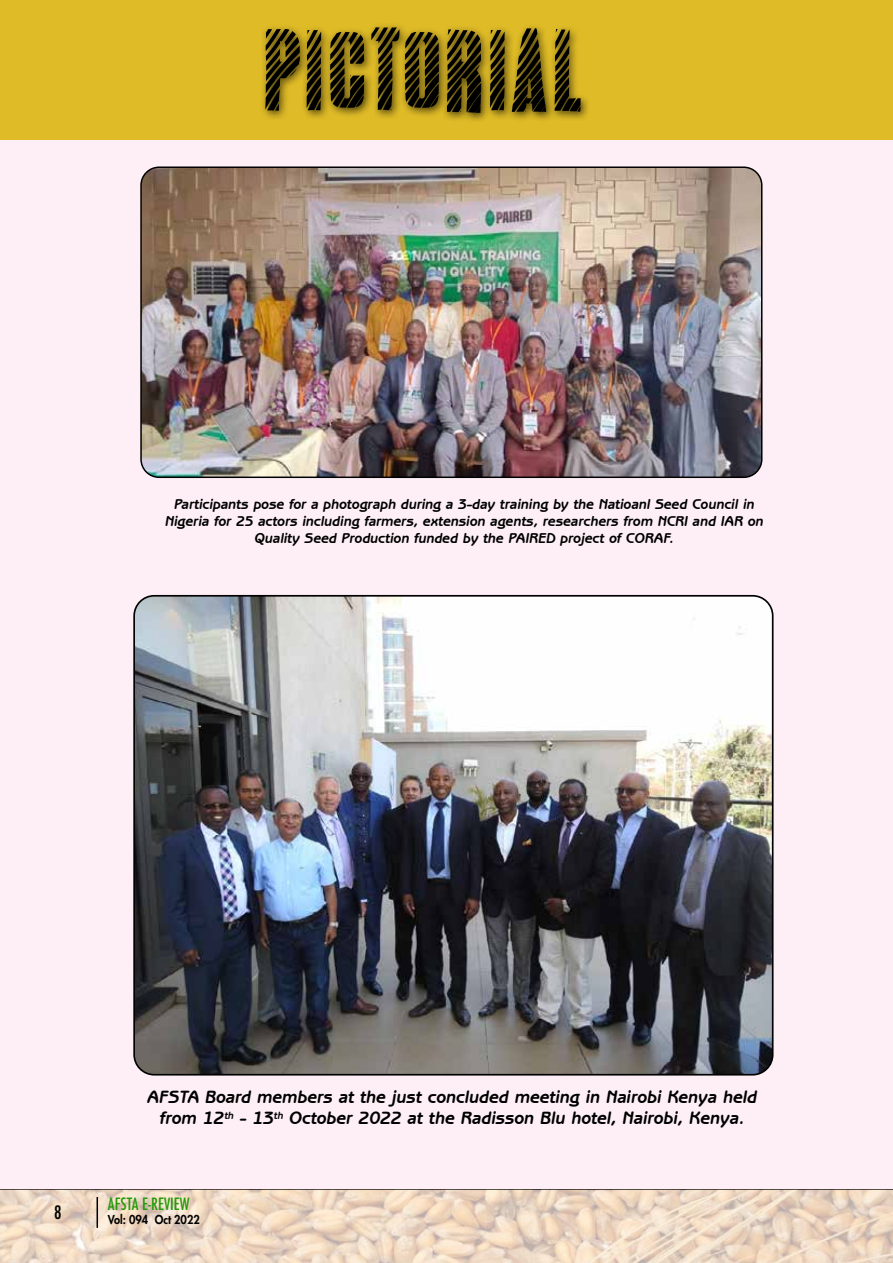
<style>
.page{position:relative;width:893px;height:1263px;background:#fff}
.page>*{position:absolute;margin:0;border:0;box-sizing:border-box;transform-origin:0 0}
.t1{font:120px "Almonte Woodgrain";color:#000;scale:.85 1}
.t2{font:500 condensed 18px "Futura";color:#000}
.t3{font:italic 700 17.85px/21.6px "Benguiat Gothic IT Cby BT";color:#000;text-align:center}
.t4{font:500 condensed 16.5px "Futura";color:#239a09}
.t5{font:italic 700 14.25px/17.2px "Benguiat Gothic IT Cby BT";color:#000;text-align:center}
.t6{font:800 12px "Futura Std";color:#000;scale:.92 1}
</style>
<div class="page">
<img style="left:0;top:1190px;width:893px;height:73px">
<hr style="left:97px;top:1197px;width:1px;height:31px;background:#000">
<hr style="left:0;top:1188px;width:893px;height:2px;background:#000">
<div style="left:0;top:0;width:893px;height:1188px;background:#fdeff5"></div>
<div style="left:1px;top:0;width:892px;height:139px;background:#dfbb27"></div>
<div style="left:260px;top:22px;width:331px;height:101px;background:#000;opacity:.75"></div>
<img style="left:143px;top:169px;width:619px;height:308px">
<div style="left:140px;top:166px;width:622px;height:312px;border:2px solid #000;border-radius:18px"></div>
<img style="left:136px;top:596px;width:637px;height:479px">
<div style="left:133px;top:595px;width:640px;height:480px;border:2px solid #000;border-radius:20px"></div>
<h1 class="t1" style="left:262px;top:18px;width:379px">PICTORIAL</h1>
<p class="t5" style="left:165px;top:495px;width:600px">Participants pose for a photograph during a 3-day training by the Natioanl Seed Council in<br>Nigeria for 25 actors including farmers, extension agents, researchers from NCRI and IAR on<br>Quality Seed Production funded by the PAIRED project of CORAF.</p>
<p class="t2" style="left:54px;top:1201px;width:9px">8</p>
<p class="t3" style="left:148px;top:1085px;width:611px">AFSTA Board members at the just concluded meeting in Nairobi Kenya held from 12<sup>th</sup> - 13<sup>th</sup> October 2022 at the Radisson Blu hotel, Nairobi, Kenya.</p>
<p class="t4" style="left:108px;top:1193px;width:83px">AFSTA E-REVIEW</p>
<p class="t6" style="left:108px;top:1212px;width:101px">Vol: 094 Oct 2022</p>
</div>
